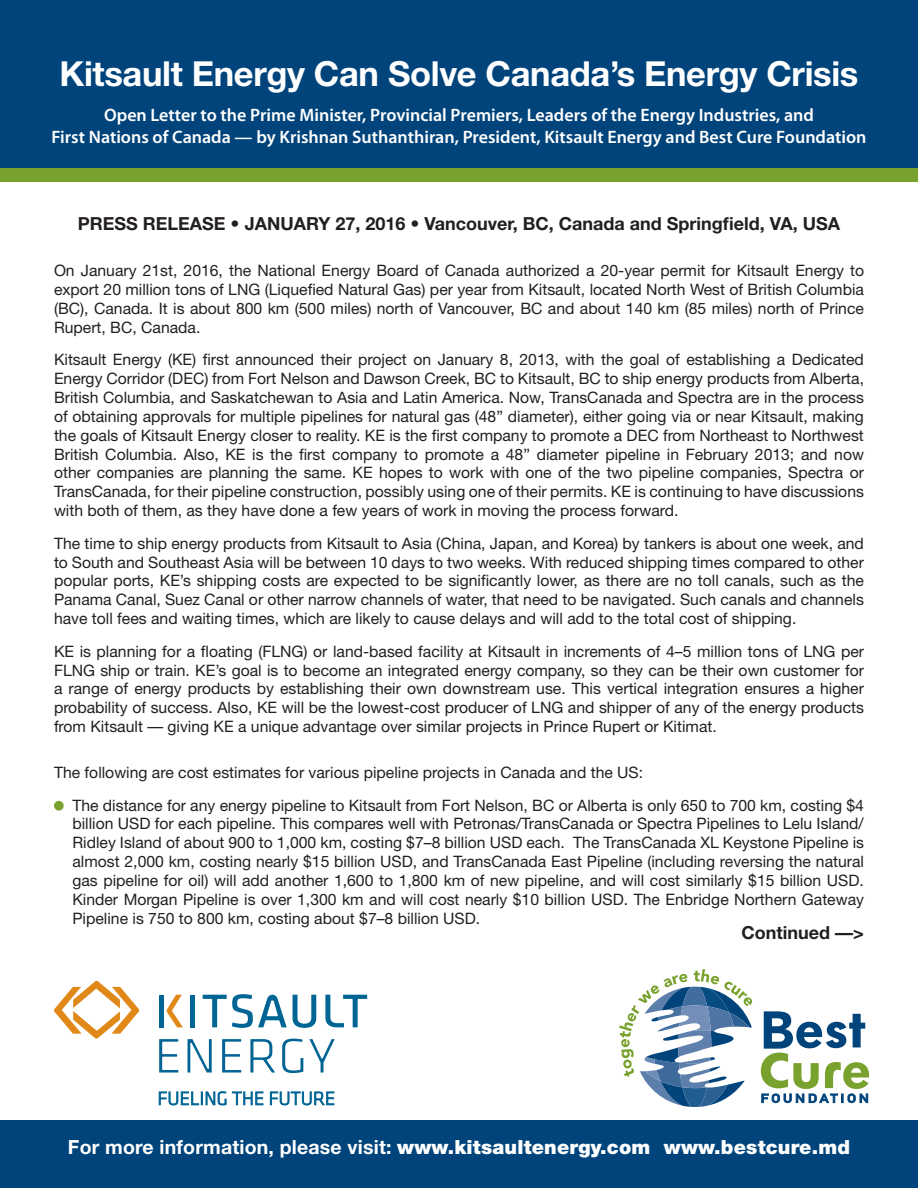
<style>
.page{position:relative;width:918px;height:1188px;background:#fff}
.page>*{position:absolute;margin:0;border:0;box-sizing:border-box;transform-origin:0 0}
.t1{font:700 34.5px "Helvetica Neue";letter-spacing:-.01em;color:#fff}
.t2{font:900 19.5px "Helvetica Neue";letter-spacing:.01em;color:#fff}
.t3{font:600 18px/21.6px "Myriad Pro";color:#fff;text-align:center}
.t4{font:700 18px "Helvetica Neue";color:#231f20}
.t5{font:15.75px/18.9px "Helvetica Neue";color:#231f20;text-align:justify}
.s1{font-weight:700}
</style>
<div class="page">
<div style="left:0;top:77px;width:918px;height:105px;background:#78a22d"></div>
<div style="left:0;top:0;width:918px;height:167px;background:#00447b"></div>
<div style="left:54px;top:801px;width:10px;height:10px;background:#78a22d;border-radius:50%"></div>
<div style="left:0;top:1120px;width:918px;height:68px;background:#00447b"></div>
<svg style="left:619px;top:969px;width:134px;height:138px"></svg>
<svg style="left:761px;top:1011px;width:108px;height:92px"></svg>
<svg style="left:159px;top:1039px;width:19px;height:34px"></svg>
<svg style="left:188px;top:1039px;width:24px;height:34px"></svg>
<svg style="left:222px;top:1039px;width:19px;height:34px"></svg>
<svg style="left:250px;top:1039px;width:25px;height:34px"></svg>
<svg style="left:282px;top:1039px;width:21px;height:34px"></svg>
<svg style="left:309px;top:1039px;width:26px;height:34px"></svg>
<svg style="left:159px;top:1091px;width:105px;height:15px"></svg>
<svg style="left:270px;top:1091px;width:65px;height:15px"></svg>
<div style="left:159px;top:995px;width:5px;height:32px;background:#006494"></div>
<div style="left:190px;top:995px;width:5px;height:32px;background:#006494"></div>
<svg style="left:293px;top:995px;width:23px;height:33px"></svg>
<svg style="left:325px;top:995px;width:42px;height:32px"></svg>
<svg style="left:203px;top:994px;width:84px;height:34px"></svg>
<svg style="left:166px;top:995px;width:17px;height:32px"></svg>
<svg style="left:54px;top:981px;width:85px;height:58px"></svg>
<h1 class="t1" style="left:59px;top:53px;width:801px">Kitsault Energy Can Solve Canada’s Energy Crisis</h1>
<p class="t3" style="left:52px;top:104px;width:816px">Open Letter to the Prime Minister, Provincial Premiers, Leaders of the Energy Industries, and<br>First Nations of Canada — by Krishnan Suthanthiran, President, Kitsault Energy and Best Cure Foundation</p>
<p class="t4" style="left:78px;top:213px;width:764px">PRESS RELEASE • JANUARY 27, 2016 • Vancouver, BC, Canada and Springfield, VA, USA</p>
<p class="t5" style="left:54px;top:261px;width:812px">On January 21st, 2016, the National Energy Board of Canada authorized a 20-year permit for Kitsault Energy to export 20 million tons of LNG (Liquefied Natural Gas) per year from Kitsault, located North West of British Columbia (BC), Canada. It is about 800 km (500 miles) north of Vancouver, BC and about 140 km (85 miles) north of Prince Rupert, BC, Canada.</p>
<p class="t5" style="left:54px;top:350px;width:812px">Kitsault Energy (KE) first announced their project on January 8, 2013, with the goal of establishing a Dedicated Energy Corridor (DEC) from Fort Nelson and Dawson Creek, BC to Kitsault, BC to ship energy products from Alberta, British Columbia, and Saskatchewan to Asia and Latin America. Now, TransCanada and Spectra are in the process of obtaining approvals for multiple pipelines for natural gas (48” diameter), either going via or near Kitsault, making the goals of Kitsault Energy closer to reality. KE is the first company to promote a DEC from Northeast to Northwest British Columbia. Also, KE is the first company to promote a 48” diameter pipeline in February 2013; and now other companies are planning the same. KE hopes to work with one of the two pipeline companies, Spectra or TransCanada, for their pipeline construction, possibly using one of their permits. KE is continuing to have discussions with both of them, as they have done a few years of work in moving the process forward.</p>
<p class="t5" style="left:54px;top:533px;width:811px">The time to ship energy products from Kitsault to Asia (China, Japan, and Korea) by tankers is about one week, and to South and Southeast Asia will be between 10 days to two weeks. With reduced shipping times compared to other popular ports, KE’s shipping costs are expected to be significantly lower, as there are no toll canals, such as the Panama Canal, Suez Canal or other narrow channels of water, that need to be navigated. Such canals and channels have toll fees and waiting times, which are likely to cause delays and will add to the total cost of shipping.</p>
<p class="t5" style="left:54px;top:641px;width:812px">KE is planning for a floating (FLNG) or land-based facility at Kitsault in increments of 4–5 million tons of LNG per FLNG ship or train. KE’s goal is to become an integrated energy company, so they can be their own customer for a range of energy products by establishing their own downstream use. This vertical integration ensures a higher probability of success. Also, KE will be the lowest-cost producer of LNG and shipper of any of the energy products from Kitsault — giving KE a unique advantage over similar projects in Prince Rupert or Kitimat.</p>
<p class="t5" style="left:72px;top:756px;width:793px;line-height:32.4px;text-indent:-18px">The following are cost estimates for various pipeline projects in Canada and the US:<br>The distance for any energy pipeline to Kitsault from Fort Nelson, BC or Alberta is only 650 to 700 km, costing $4</p>
<p class="t5" style="left:72px;top:814px;width:793px">billion USD for each pipeline. This compares well with Petronas/TransCanada or Spectra Pipelines to Lelu Island/ Ridley Island of about 900 to 1,000 km, costing $7–8 billion USD each. The TransCanada XL Keystone Pipeline is almost 2,000 km, costing nearly $15 billion USD, and TransCanada East Pipeline (including reversing the natural gas pipeline for oil) will add another 1,600 to 1,800 km of new pipeline, and will cost similarly $15 billion USD.<br>Kinder Morgan Pipeline is over 1,300 km and will cost nearly $10 billion USD. The Enbridge Northern Gateway Pipeline is 750 to 800 km, costing about $7–8 billion USD.</p>
<p class="t4" style="left:742px;top:921px;width:124px">Continued —&gt;</p>
<p class="t2" style="left:68px;top:1136px;width:784px"><span class="s1">For more information, please visit:</span> www.kitsaultenergy.com www.bestcure.md</p>
</div>
